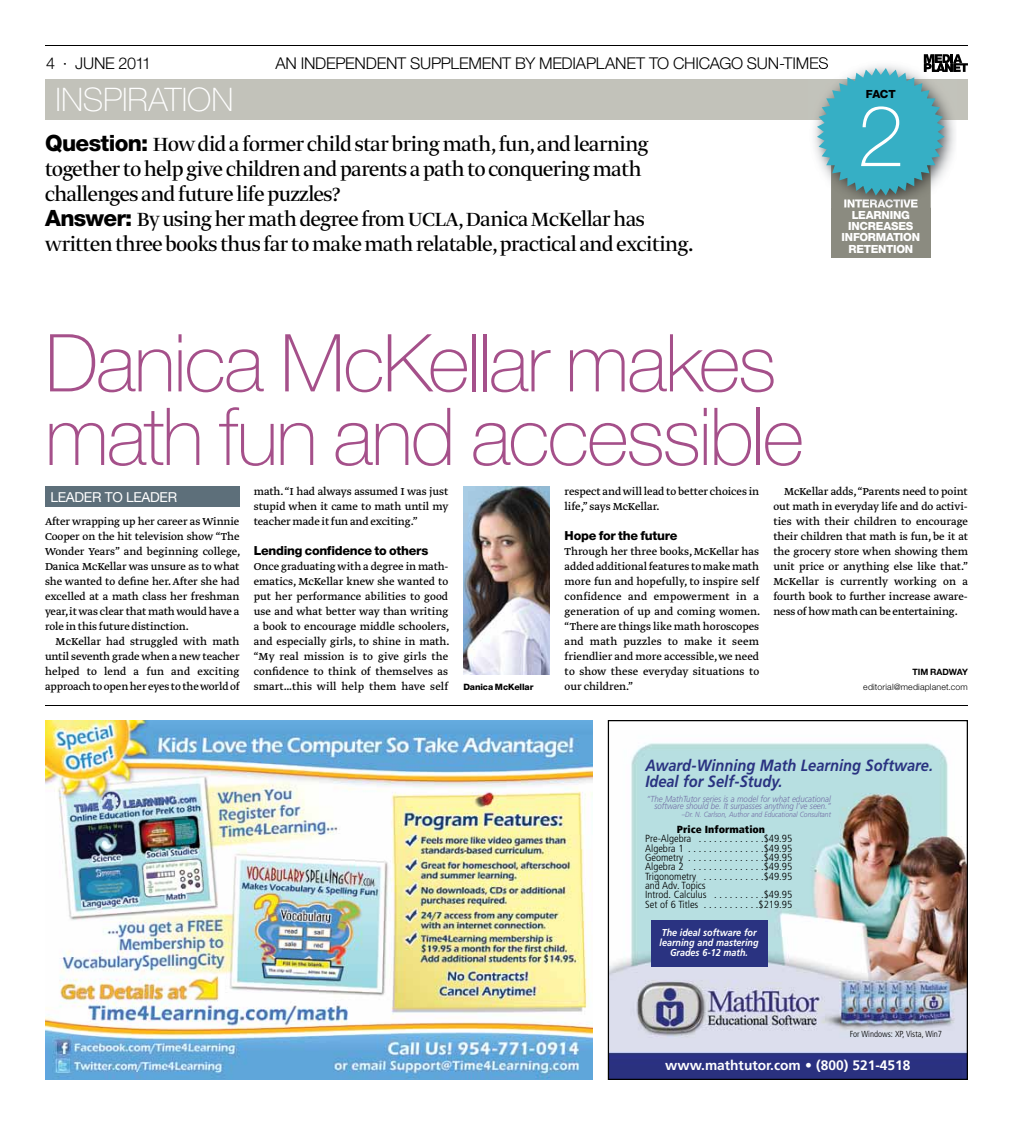
<style>
.page{position:relative;width:1013px;height:1125px;background:#fff}
.page>*{position:absolute;margin:0;border:0;box-sizing:border-box;transform-origin:0 0}
.t1{font:100 85px "Helvetica Neue MP Pro";color:#fff}
.t2{font:100 80px/73.6px "Helvetica Neue MP Pro";letter-spacing:-.03em;color:#a5508a}
.t3{font:100 32.5px "Helvetica Neue MP Pro";color:#fff}
.t4{font:22.5px/25px "Greta Display Pro";letter-spacing:-.015em;color:#000}
.t5{font:300 16.25px "Helvetica Neue MP Pro";letter-spacing:-.015em;color:#000}
.t6{font:italic 700 16.25px/16.5px "Frutiger";color:#2a3381;scale:.9 1}
.t7{font:700 13.75px "Frutiger";color:#fff}
.t8{font:13.75px "Helvetica Neue MP Pro";letter-spacing:-.02em;color:#fff}
.t9{font:800 12.5px "Helvetica Neue MP Pro";letter-spacing:-.02em;color:#000}
.t10{font:11.88px/15px "Greta Text Pro";letter-spacing:-.005em;color:#000;text-align:justify}
.t11{font:800 11.25px/11.2px "Helvetica Neue MP Pro";letter-spacing:-.02em;color:#fff;text-align:center}
.t12{font:800 11.25px "Helvetica Neue MP Pro";color:#000}
.t13{font:300 condensed 10.25px/9.4px "Frutiger";color:#000;scale:1.05 1}
.t14{font:900 condensed 10.25px "Frutiger";color:#000;scale:1.05 1}
.t15{font:italic 700 10px/10px "Frutiger";color:#fff;text-align:center;scale:.9 1}
.t16{font:italic 300 8.75px/7.5px "Frutiger";color:#726fa5;text-align:right;scale:.9 1}
.t17{font:300 8.75px "Helvetica Neue MP Pro";letter-spacing:.02em;color:#000}
.t18{font:300 condensed 8.75px "Frutiger";color:#000}
.t19{font:800 8.75px "Helvetica Neue MP Pro";letter-spacing:-.01em;color:#000}
.t20{font:700 8.75px "Helvetica Neue MP Pro";letter-spacing:-.01em;color:#000}
.t21{font:italic 300 7.5px "Frutiger";color:#726fa5;scale:.9 1}
.s1{font-family:"Helvetica Neue MP Pro";font-weight:800}
</style>
<div class="page">
<hr style="left:45px;top:45px;width:923px;height:1px;background:#000">
<div style="left:45px;top:79px;width:923px;height:41px;background:#c2c2ba"></div>
<img style="left:463px;top:486px;width:86px;height:189px">
<div style="left:45px;top:486px;width:194px;height:21px;background:#5d6f7a"></div>
<img style="left:45px;top:720px;width:547px;height:360px">
<img style="left:610px;top:743px;width:356px;height:335px">
<div style="left:608px;top:720px;width:360px;height:360px;border:1px solid #000"></div>
<div style="left:651px;top:920px;width:116px;height:47px;background:#2a3381"></div>
<hr style="left:45px;top:705px;width:923px;height:1px;background:#000">
<div style="left:831px;top:122px;width:99px;height:136px;background:#8b8b80"></div>
<img style="left:808px;top:59px;width:9px;height:10px">
<img style="left:844px;top:199px;width:74px;height:9px">
<svg style="left:817px;top:54px;width:150px;height:142px"></svg>
<h3 class="t5" style="left:46px;top:53px;width:107px">4 · JUNE 2011</h3>
<h3 class="t5" style="left:275px;top:53px;width:554px">AN INDEPENDENT SUPPLEMENT BY MEDIAPLANET TO CHICAGO SUN-TIMES</h3>
<h3 class="t3" style="left:56px;top:81px;width:179px">insPiRAtiOn</h3>
<p class="t4" style="left:45px;top:133px;width:650px"><span class="s1">Question:</span> How did a former child star bring math, fun, and learning together to help give children and parents a path to conquering math challenges and future life puzzles?<br><span class="s1">Answer:</span> By using her math degree from UCLA, Danica McKellar has written three books thus far to make math relatable, practical and exciting.</p>
<p class="t12" style="left:866px;top:88px;width:31px">FACT</p>
<h1 class="t1" style="left:857px;top:85px;width:49px">2</h1>
<p class="t11" style="left:841px;top:209px;width:80px">LEARNING<br>INCREASES<br>INFORMATION<br>RETENTION</p>
<h2 class="t2" style="left:45px;top:325px;width:760px">Danica McKellar makes math fun and accessible</h2>
<p class="t8" style="left:50px;top:488px;width:128px">LEADER TO LEADER</p>
<p class="t10" style="left:45px;top:514px;width:197px">After wrapping up her career as Winnie Cooper on the hit television show “The Wonder Years” and beginning college, Danica McKellar was unsure as to what she wanted to define her. After she had excelled at a math class her freshman year,it was clear that math would have a role in this future distinction.</p>
<p class="t10" style="left:45px;top:634px;width:196px;text-indent:11px">McKellar had struggled with math until seventh grade when a new teacher helped to lend a fun and exciting approach to open her eyes to the world of</p>
<p class="t10" style="left:254px;top:484px;width:196px">math. “I had always assumed I was just stupid when it came to math until my teacher made it fun and exciting.”</p>
<p class="t9" style="left:254px;top:543px;width:176px">Lending confidence to others</p>
<p class="t10" style="left:254px;top:559px;width:197px;text-align:left">Once graduating with a degree in math&shy;ematics, McKellar knew she wanted to put her performance abilities to good use and what better way than writing a book to encourage middle schoolers, and especially girls, to shine in math. “My real mission is to give girls the confidence to think of themselves as smart…this will help them have self</p>
<p class="t19" style="left:463px;top:682px;width:72px">Danica McKellar</p>
<p class="t10" style="left:564px;top:484px;width:196px">respect and will lead to better choices in life,” says McKellar.</p>
<p class="t9" style="left:564px;top:528px;width:114px">Hope for the future</p>
<p class="t10" style="left:564px;top:544px;width:197px">Through her three books, McKellar has added additional features to make math more fun and hopefully, to inspire self confidence and empowerment in a generation of up and coming women. “There are things like math horoscopes and math puzzles to make it seem friendlier and more accessible, we need to show these everyday situations to our children.”</p>
<p class="t10" style="left:773px;top:484px;width:196px;text-indent:11px">McKellar adds, “Parents need to point out math in everyday life and do activi&shy;ties with their children to encourage their children that math is fun, be it at the grocery store when showing them unit price or anything else like that.” McKellar is currently working on a fourth book to further increase aware&shy;ness of how math can be entertaining.</p>
<p class="t20" style="left:912px;top:666px;width:57px">tim rAdWAy</p>
<p class="t17" style="left:863px;top:682px;width:106px">EDITORIAL@MEDIAPLANET.COM</p>
<h3 class="t6" style="left:645px;top:757px;width:321px">Award-Winning Math Learning Software.<br>Ideal for Self-Study.</h3>
<p class="t16" style="left:647px;top:795px;width:206px">“The MathTutor series is a model for what educational software should be. It surpasses anything I’ve seen.”</p>
<p class="t21" style="left:682px;top:810px;width:167px">–Dr. N. Carlson, Author and Educational Consultant</p>
<p class="t14" style="left:677px;top:823px;width:86px">Price Information</p>
<p class="t13" style="left:645px;top:834px;width:142px">Pre-Algebra . . . . . . . . . . . . .$49.95<br>Algebra 1 . . . . . . . . . . . . . . .$49.95<br>Geometry . . . . . . . . . . . . . . .$49.95<br>Algebra2 ..............$49.95<br>Trigonometry . . . . . . . . . . . .$49.95 and Adv. Topics<br>Introd. Calculus . . . . . . . . . .$49.95<br>Set of 6 Titles . . . . . . . . . . .$219.95</p>
<p class="t15" style="left:659px;top:928px;width:112px">The ideal software for learning and mastering<br>Grades 6-12 math.</p>
<p class="t18" style="left:849px;top:1029px;width:94px">For Windows: XP, Vista, Win7</p>
<p class="t7" style="left:665px;top:1057px;width:247px">www.mathtutor.com • (800) 521-4518</p>
</div>
